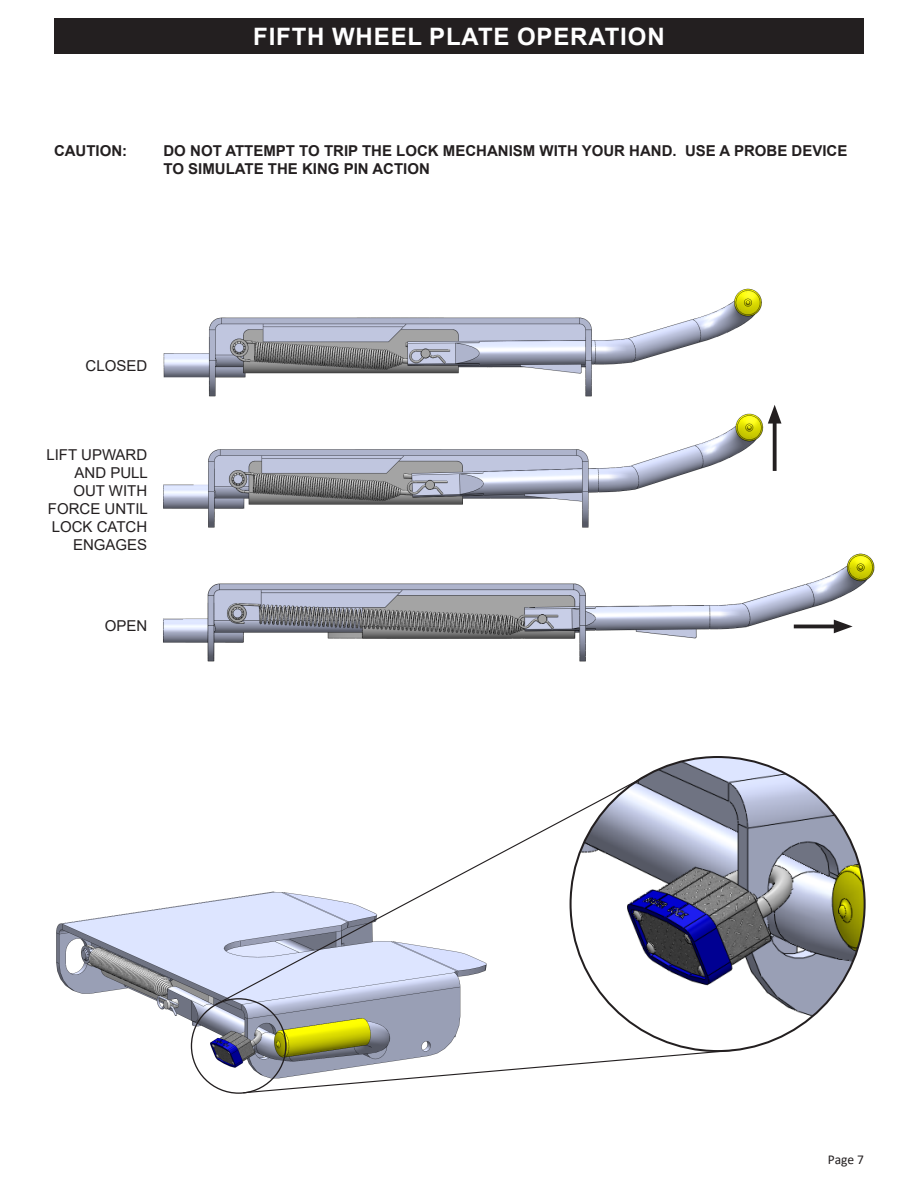
<style>
.page{position:relative;width:918px;height:1188px;background:#fff}
.page>*{position:absolute;margin:0;border:0;box-sizing:border-box;transform-origin:0 0}
.t1{font:700 24px "Arial";letter-spacing:.035em;color:#fff}
.t2{font:700 15px/18px "Arial";color:#231f20}
.t3{font:15px/18px "Arial";color:#231f20;text-align:right}
.t4{font:13.5px "Calibri";color:#231f20}
</style>
<div class="page">
<img style="left:163px;top:413px;width:601px;height:115px">
<svg style="left:773px;top:424px;width:4px;height:47px"></svg>
<svg style="left:768px;top:405px;width:13px;height:19px"></svg>
<img style="left:163px;top:553px;width:712px;height:109px">
<div style="left:54px;top:18px;width:810px;height:36px;background:#231f20"></div>
<img style="left:163px;top:288px;width:599px;height:109px">
<hr style="left:794px;top:625px;width:47px;height:3px;background:#231f20">
<svg style="left:834px;top:620px;width:19px;height:13px"></svg>
<img style="left:56px;top:900px;width:405px;height:185px">
<img style="left:610px;top:757px;width:255px;height:267px">
<svg style="left:214px;top:774px;width:435px;height:232px"></svg>
<svg style="left:242px;top:1049px;width:493px;height:45px"></svg>
<p class="t1" style="left:253px;top:20px;width:413px">FIFTH WHEEL PLATE OPERATION</p>
<p class="t2" style="left:54px;top:142px;width:75px">CAUTION:</p>
<p class="t2" style="left:164px;top:142px;width:685px">DO NOT ATTEMPT TO TRIP THE LOCK MECHANISM WITH YOUR HAND. USE A PROBE DEVICE<br>TO SIMULATE THE KING PIN ACTION</p>
<p class="t3" style="left:86px;top:356px;width:63px">CLOSED</p>
<p class="t3" style="left:46px;top:446px;width:103px">LIFT UPWARD<br>AND PULL<br>OUT WITH<br>FORCE UNTIL<br>LOCK CATCH<br>ENGAGES</p>
<p class="t3" style="left:105px;top:616px;width:44px">OPEN</p>
<p class="t4" style="left:828px;top:1150px;width:38px">Page 7</p>
</div>
